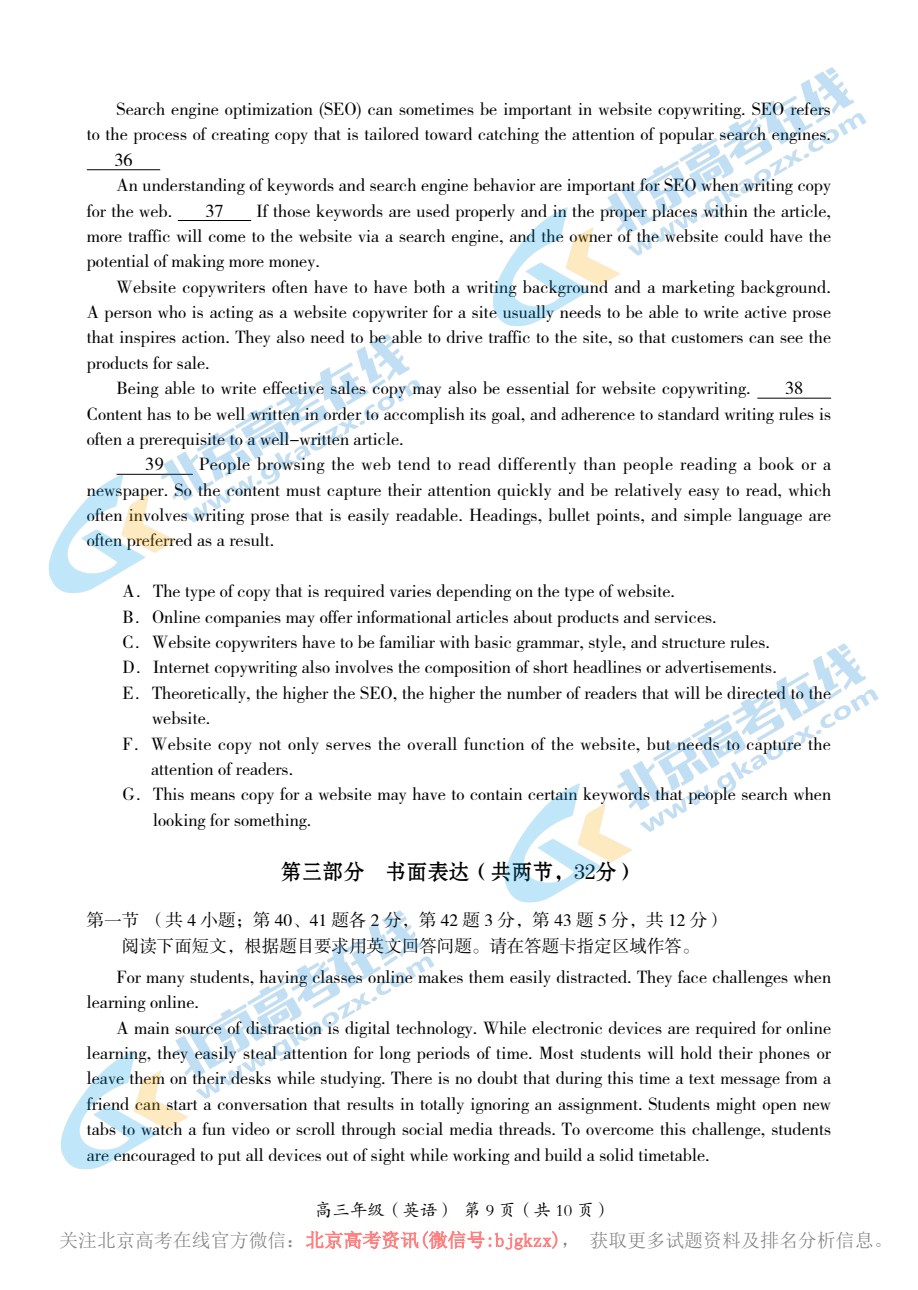
<style>
.page{position:relative;width:918px;height:1290px;background:#fff}
.page>*{position:absolute;margin:0;border:0;box-sizing:border-box;transform-origin:0 0}
.t1{font:21px "FZSHK GBK1 0";color:#000}
.t2{font:18.9px "Sim Sun";color:#000}
.t3{font:18.38px/25.4px "FZSSK GBK1 0";color:#000}
.t4{font:18.38px "FZSSK GBK1 0";letter-spacing:.025em;color:#000}
.t5{font:17.5px/25.4px "FZSSK GBK1 0";color:#000}
.t6{font:17.5px "FZKTK GBK1 0";color:#000}
.s1{color:#f00}
</style>
<div class="page">
<img style="left:48px;top:67px;width:831px;height:1103px">
<p class="t3" style="left:117px;top:97px;width:716px">Search engine optimization (SEO) can sometimes be important in website copywriting. SEO refers</p>
<p class="t3" style="left:87px;top:122px;width:746px">to the process of creating copy that is tailored toward catching the attention of popular search engines.</p>
<p class="t3" style="left:114px;top:148px;width:20px">36</p>
<p class="t3" style="left:117px;top:173px;width:716px">An understanding of keywords and search engine behavior are important for SEO when writing copy</p>
<p class="t3" style="left:87px;top:199px;width:746px">for the web. 　 37 　 If those keywords are used properly and in the proper places within the article,</p>
<p class="t3" style="left:87px;top:224px;width:746px">more traffic will come to the website via a search engine, and the owner of the website could have the</p>
<p class="t3" style="left:87px;top:249px;width:235px">potential of making more money.</p>
<p class="t3" style="left:117px;top:275px;width:716px">Website copywriters often have to have both a writing background and a marketing background.</p>
<p class="t3" style="left:87px;top:300px;width:746px">A person who is acting as a website copywriter for a site usually needs to be able to write active prose</p>
<p class="t3" style="left:87px;top:325px;width:746px">that inspires action. They also need to be able to drive traffic to the site, so that customers can see the</p>
<p class="t3" style="left:87px;top:351px;width:124px">products for sale.</p>
<p class="t3" style="left:117px;top:376px;width:688px">Being able to write effective sales copy may also be essential for website copywriting. 　 38</p>
<p class="t3" style="left:87px;top:402px;width:746px">Content has to be well written in order to accomplish its goal, and adherence to standard writing rules is</p>
<p class="t3" style="left:87px;top:427px;width:318px">often a prerequisite to a well-written article.</p>
<p class="t4" style="left:145px;top:454px;width:687px">39 　 People browsing the web tend to read differently than people reading a book or a</p>
<p class="t3" style="left:87px;top:478px;width:746px">newspaper. So the content must capture their attention quickly and be relatively easy to read, which</p>
<p class="t3" style="left:87px;top:503px;width:746px">often involves writing prose that is easily readable. Headings, bullet points, and simple language are</p>
<p class="t3" style="left:87px;top:528px;width:189px">often preferred as a result.</p>
<p class="t3" style="left:123px;top:579px;width:554px">A．The type of copy that is required varies depending on the type of website.</p>
<p class="t3" style="left:123px;top:605px;width:596px">B．Online companies may offer informational articles about products and services.</p>
<p class="t3" style="left:123px;top:630px;width:649px">C．Website copywriters have to be familiar with basic grammar, style, and structure rules.</p>
<p class="t3" style="left:123px;top:655px;width:656px">D．Internet copywriting also involves the composition of short headlines or advertisements.</p>
<p class="t3" style="left:123px;top:681px;width:710px">E．Theoretically, the higher the SEO, the higher the number of readers that will be directed to the</p>
<p class="t3" style="left:152px;top:706px;width:60px">website.</p>
<p class="t3" style="left:123px;top:731px;width:710px">F．Website copy not only serves the overall function of the website, but needs to capture the</p>
<p class="t3" style="left:151px;top:757px;width:144px">attention of readers.</p>
<p class="t3" style="left:123px;top:782px;width:710px">G．This means copy for a website may have to contain certain keywords that people search when</p>
<p class="t3" style="left:153px;top:808px;width:160px">looking for something.</p>
<p class="t1" style="left:280px;top:860px;width:359px">第三部分　书面表达（共两节，32分）</p>
<p class="t5" style="left:87px;top:909px;width:639px">第一节　（共 4 小题；第 40、41 题各 2 分，第 42 题 3 分，第 43 题 5 分，共 12 分）　　阅读下面短文，根据题目要求用英文回答问题。请在答题卡指定区域作答。</p>
<p class="t3" style="left:87px;top:965px;width:746px;text-indent:30px">For many students, having classes online makes them easily distracted. They face challenges when learning online.</p>
<p class="t3" style="left:87px;top:1015px;width:746px;text-align:justify;text-indent:30px">A main source of distraction is digital technology. While electronic devices are required for online learning, they easily steal attention for long periods of time. Most students will hold their phones or leave them on their desks while studying. There is no doubt that during this time a text message from a friend can start a conversation that results in totally ignoring an assignment. Students might open new tabs to watch a fun video or scroll through social media threads. To overcome this challenge, students are encouraged to put all devices out of sight while working and build a solid timetable.</p>
<p class="t6" style="left:315px;top:1201px;width:298px">高三年级（英语） 第 9 页（共 10 页）</p>
<p class="t2" style="left:59px;top:1230px;width:835px">关注北京高考在线官方微信：<span class="s1">北京高考资讯(微信号:bjgkzx)</span>， 获取更多试题资料及排名分析信息。</p>
</div>
